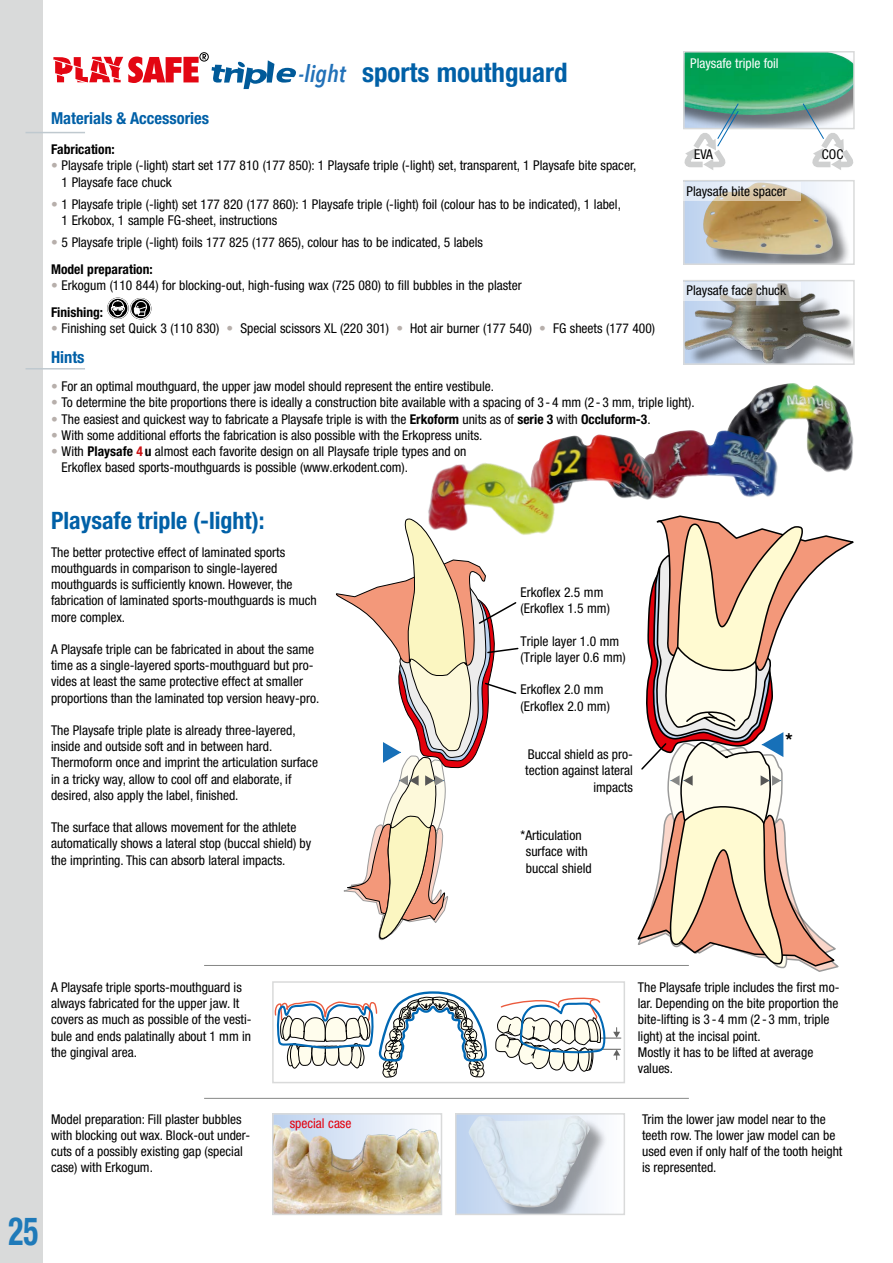
<style>
.page{position:relative;width:893px;height:1263px;background:#fff}
.page>*{position:absolute;margin:0;border:0;box-sizing:border-box;transform-origin:0 0}
.t1{font:700 condensed 39px "Helvetica Neue";color:#1f7ab9;scale:.8 1}
.t2{font:700 condensed 27px "Helvetica Neue";color:#0060a7}
.t3{font:700 condensed 24px "Helvetica Neue";color:#0060a7}
.t4{font:italic 600 23.85px "Avenir Next Condensed";color:#2271b8}
.t5{font:700 condensed 18px "Helvetica Neue";color:#000}
.t6{font:700 condensed 16.5px "Helvetica Neue";color:#0060a7}
.t7{font:condensed 13.5px/16.2px "Helvetica Neue";color:#000}
.t8{font:condensed 13.5px "Helvetica Neue";color:#fff}
.t9{font:700 condensed 13.5px "Helvetica Neue";color:#000}
.t10{font:condensed 13.5px "Helvetica Neue";color:#e3000e}
.s1{color:#b7afab}
.s2{font-weight:700}
.s3{font-weight:700;color:#cd1013}
</style>
<div class="page">
<svg style="left:496px;top:997px;width:125px;height:75px"></svg>
<svg style="left:275px;top:991px;width:212px;height:87px"></svg>
<div style="left:272px;top:981px;width:353px;height:102px;border:2px solid #d9dada"></div>
<div style="left:273px;top:1114px;width:168px;height:100px;background:linear-gradient(to right,#bdd1ee,#fefeff)"></div>
<img style="left:275px;top:1125px;width:164px;height:87px">
<div style="left:272px;top:1113px;width:170px;height:102px;border:2px solid #d9dada"></div>
<svg style="left:458px;top:1116px;width:140px;height:96px"></svg>
<div style="left:471px;top:1118px;width:137px;height:96px;background:#000;opacity:.75"></div>
<img style="left:468px;top:1116px;width:123px;height:92px">
<div style="left:455px;top:1113px;width:170px;height:102px;border:2px solid #d9dada"></div>
<hr style="left:204px;top:965px;width:485px;height:1px;background:#868786">
<hr style="left:204px;top:1098px;width:485px;height:1px;background:#868786">
<svg style="left:335px;top:518px;width:184px;height:422px"></svg>
<svg style="left:637px;top:515px;width:217px;height:457px"></svg>
<div style="left:0;top:0;width:43px;height:1263px;background:#d9dada"></div>
<hr style="left:892px;top:0;width:1px;height:1263px;background:#d9dada">
<hr style="left:26px;top:368px;width:59px;height:1px;background:#bfc9cf">
<hr style="left:26px;top:132px;width:59px;height:1px;background:#bfc9cf">
<img style="left:727px;top:383px;width:127px;height:89px">
<img style="left:654px;top:430px;width:124px;height:69px">
<img style="left:539px;top:434px;width:115px;height:70px">
<div style="left:684px;top:52px;width:170px;height:77px;background:#000;opacity:.5"></div>
<img style="left:686px;top:54px;width:166px;height:62px">
<div style="left:683px;top:51px;width:172px;height:78px;border:2px solid #d9dada"></div>
<svg style="left:686px;top:201px;width:20px;height:61px"></svg>
<div style="left:706px;top:185px;width:145px;height:79px;background:#000;opacity:.5"></div>
<img style="left:703px;top:183px;width:131px;height:72px">
<div style="left:683px;top:180px;width:172px;height:85px;border:2px solid #d9dada"></div>
<img style="left:686px;top:283px;width:166px;height:79px">
<div style="left:683px;top:280px;width:172px;height:85px;border:2px solid #d9dada"></div>
<svg style="left:683px;top:103px;width:56px;height:67px"></svg>
<svg style="left:802px;top:103px;width:53px;height:67px"></svg>
<svg style="left:683px;top:282px;width:117px;height:19px;background:#dadee4"></svg>
<svg style="left:683px;top:182px;width:117px;height:19px;background:#dedad0"></svg>
<div style="left:200px;top:52px;width:9px;height:9px;border:1px solid #000;border-radius:50%"></div>
<svg style="left:53px;top:54px;width:153px;height:29px"></svg>
<svg style="left:212px;top:60px;width:84px;height:29px"></svg>
<svg style="left:108px;top:298px;width:20px;height:20px"></svg>
<div style="left:108px;top:298px;width:20px;height:21px;border:1px solid #000;border-radius:50%"></div>
<div style="left:108px;top:298px;width:20px;height:20px;border:1px solid #fff;border-radius:50%"></div>
<svg style="left:110px;top:300px;width:15px;height:17px"></svg>
<svg style="left:131px;top:299px;width:20px;height:20px"></svg>
<div style="left:130px;top:298px;width:21px;height:21px;border:1px solid #000;border-radius:50%"></div>
<div style="left:131px;top:298px;width:20px;height:21px;border:1px solid #fff;border-radius:50%"></div>
<svg style="left:134px;top:301px;width:13px;height:15px"></svg>
<img style="left:425px;top:458px;width:132px;height:84px">
<p class="t6" style="left:51px;top:109px;width:160px">Materials &amp; Accessories</p>
<h3 class="t4" style="left:299px;top:60px;width:49px">-light</h3>
<h2 class="t2" style="left:362px;top:56px;width:207px">sports mouthguard</h2>
<p class="t8" style="left:690px;top:56px;width:90px">Playsafe triple foil</p>
<p class="t9" style="left:51px;top:141px;width:65px">Fabrication:</p>
<p class="t7" style="left:62px;top:157px;width:576px;text-indent:-11px"><span class="s1">•</span> Playsafe triple (-light) start set 177 810 (177 850): 1 Playsafe triple (-light) set, transparent, 1 Playsafe bite spacer,<br>1 Playsafe face chuck</p>
<p class="t7" style="left:62px;top:196px;width:561px;text-indent:-11px"><span class="s1">•</span> 1 Playsafe triple (-light) set 177 820 (177 860): 1 Playsafe triple (-light) foil (colour has to be indicated), 1 label,<br>1 Erkobox, 1 sample FG-sheet, instructions</p>
<p class="t7" style="left:51px;top:229px;width:434px;line-height:26.7px"><span class="s1">•</span> 5 Playsafe triple (-light) foils 177 825 (177 865), colour has to be indicated, 5 labels<br><span class="s2">Model preparation:</span></p>
<p class="t7" style="left:51px;top:272px;width:472px;line-height:26.7px"><span class="s1">•</span> Erkogum (110 844) for blocking-out, high-fusing wax (725 080) to fill bubbles in the plaster<br><span class="s2">Finishing:</span></p>
<p class="t7" style="left:51px;top:320px;width:606px"><span class="s1">•</span> Finishing set Quick 3 (110 830) <span class="s1">•</span> Special scissors XL (220 301) <span class="s1">•</span> Hot air burner (177 540) <span class="s1">•</span> FG sheets (177 400)</p>
<p class="t6" style="left:51px;top:347px;width:35px">Hints</p>
<p class="t7" style="left:694px;top:146px;width:20px">EVA</p>
<p class="t7" style="left:822px;top:146px;width:23px">COC</p>
<p class="t7" style="left:687px;top:183px;width:102px">Playsafe bite spacer</p>
<p class="t7" style="left:687px;top:282px;width:101px">Playsafe face chuck</p>
<p class="t7" style="left:51px;top:378px;width:444px"><span class="s1">•</span> For an optimal mouthguard, the upper jaw model should represent the entire vestibule.</p>
<p class="t7" style="left:51px;top:394px;width:645px"><span class="s1">•</span> To determine the bite proportions there is ideally a construction bite available with a spacing of 3 - 4 mm (2 - 3 mm, triple light).</p>
<p class="t7" style="left:51px;top:411px;width:601px"><span class="s1">•</span> The easiest and quickest way to fabricate a Playsafe triple is with the <span class="s2">Erkoform</span> units as of <span class="s2">serie 3</span> with <span class="s2">Occluform-3</span>.</p>
<p class="t7" style="left:51px;top:427px;width:433px"><span class="s1">•</span> With some additional efforts the fabrication is also possible with the Erkopress units.</p>
<p class="t7" style="left:62px;top:443px;width:406px;text-indent:-11px"><span class="s1">•</span> With <span class="s2">Playsafe</span> <span class="s3">4</span><span class="s2">u</span> almost each favorite design on all Playsafe triple types and on<br>Erkoflex based sports-mouthguards is possible (www.erkodent.com).</p>
<h3 class="t3" style="left:51px;top:506px;width:215px">Playsafe triple (-light):</h3>
<p class="t7" style="left:51px;top:544px;width:267px">The better protective effect of laminated sports mouthguards in comparison to single-layered mouthguards is sufficiently known. However, the fabrication of laminated sports-mouthguards is much more complex.</p>
<p class="t7" style="left:51px;top:641px;width:270px">A Playsafe triple can be fabricated in about the same time as a single-layered sports-mouthguard but pro&shy;vides at least the same protective effect at smaller proportions than the laminated top version heavy-pro.</p>
<p class="t7" style="left:51px;top:722px;width:268px">The Playsafe triple plate is already three-layered, inside and outside soft and in between hard.<br>Thermoform once and imprint the articulation surface in a tricky way, allow to cool off and elaborate, if desired, also apply the label, finished.</p>
<p class="t7" style="left:51px;top:819px;width:262px">The surface that allows movement for the athlete automatically shows a lateral stop (buccal shield) by the imprinting. This can absorb lateral impacts.</p>
<p class="t7" style="left:521px;top:584px;width:91px">Erkoflex 2.5 mm (Erkoflex 1.5 mm)</p>
<p class="t7" style="left:521px;top:633px;width:107px">Triple layer 1.0 mm (Triple layer 0.6 mm)</p>
<p class="t7" style="left:521px;top:681px;width:91px">Erkoflex 2.0 mm (Erkoflex 2.0 mm)</p>
<p class="t7" style="left:525px;top:746px;width:109px;text-align:right">Buccal shield as pro&shy;tection against lateral impacts</p>
<p class="t7" style="left:526px;top:827px;width:67px;text-indent:-5px">*Articulation surface with buccal shield</p>
<h3 class="t5" style="left:786px;top:728px;width:9px">*</h3>
<p class="t7" style="left:51px;top:979px;width:202px">A Playsafe triple sports-mouthguard is always fabricated for the upper jaw. It covers as much as possible of the vesti&shy;bule and ends palatinally about 1 mm in the gingival area.</p>
<p class="t7" style="left:51px;top:1111px;width:201px">Model preparation: Fill plaster bubbles with blocking out wax. Block-out under&shy;cuts of a possibly existing gap (special case) with Erkogum.</p>
<p class="t10" style="left:290px;top:1115px;width:63px">special case</p>
<h1 class="t1" style="left:8px;top:1207px;width:39px">25</h1>
<p class="t7" style="left:638px;top:979px;width:203px">The Playsafe triple includes the first mo&shy;lar. Depending on the bite proportion the bite-lifting is 3 - 4 mm (2 - 3 mm, triple light) at the incisal point.<br>Mostly it has to be lifted at average values.</p>
<p class="t7" style="left:642px;top:1111px;width:202px">Trim the lower jaw model near to the teeth row. The lower jaw model can be used even if only half of the tooth height is represented.</p>
</div>
